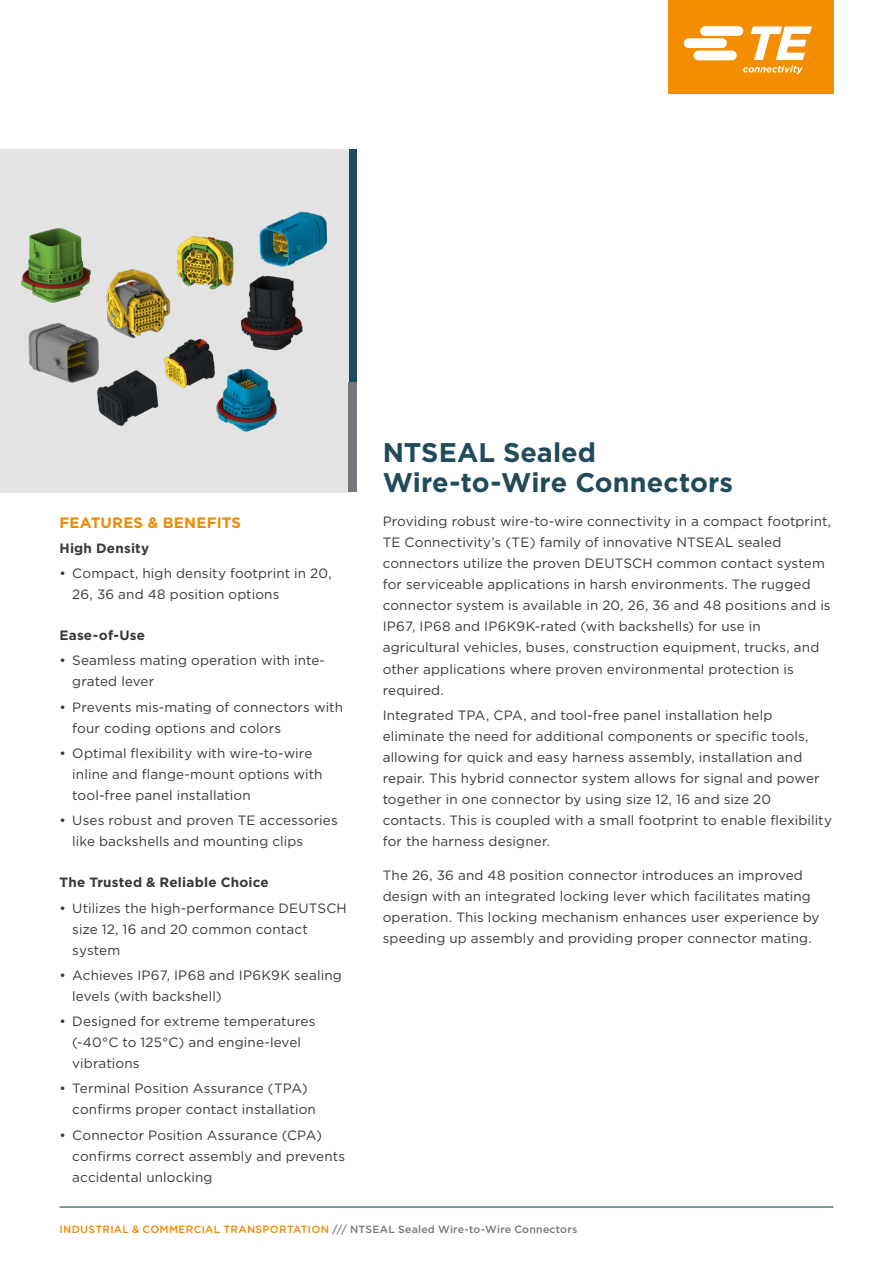
<style>
.page{position:relative;width:893px;height:1263px;background:#fff}
.page>*{position:absolute;margin:0;border:0;box-sizing:border-box;transform-origin:0 0}
.t1{font:700 27px/30px "Gotham";color:#214b5a}
.t2{font:700 15px "Gotham";letter-spacing:.015em;color:#ef8a00}
.t3{font:13.5px/21px "Gotham";letter-spacing:.01em;color:#353a36}
.t4{font:700 13.5px "Gotham";letter-spacing:.015em;color:#353a36}
.t5{font:500 10.5px "Gotham";letter-spacing:.025em;color:#74777b}
.s1{color:#ef8a00}
</style>
<div class="page">
<div style="left:668px;top:0;width:165px;height:94px;background:#f28e00"></div>
<svg style="left:684px;top:26px;width:128px;height:48px"></svg>
<div style="left:349px;top:149px;width:8px;height:234px;background:#214b5a"></div>
<hr style="left:60px;top:1206px;width:773px;height:1px;background:#214b5a">
<div style="left:0;top:149px;width:349px;height:343px;background:#e3e4e3"></div>
<div style="left:349px;top:383px;width:8px;height:109px;background:#74777b"></div>
<img style="left:21px;top:211px;width:307px;height:221px">
<p class="t2" style="left:60px;top:512px;width:183px">FEATURES &amp; BENEFITS</p>
<p class="t4" style="left:60px;top:539px;width:91px">High Density</p>
<p class="t3" style="left:72px;top:563px;width:261px;text-indent:-13px">• Compact, high density footprint in 20,<br>26, 36 and 48 position options</p>
<p class="t4" style="left:60px;top:626px;width:87px">Ease-of-Use</p>
<p class="t3" style="left:72px;top:650px;width:254px;text-indent:-13px">• Seamless mating operation with inte&shy;grated lever</p>
<p class="t3" style="left:72px;top:696px;width:272px;text-indent:-13px">• Prevents mis-mating of connectors with four coding options and colors</p>
<p class="t3" style="left:72px;top:742px;width:252px;text-indent:-13px">• Optimal flexibility with wire-to-wire inline and flange-mount options with tool-free panel installation</p>
<p class="t3" style="left:72px;top:810px;width:267px;text-indent:-13px">• Uses robust and proven TE accessories like backshells and mounting clips</p>
<p class="t4" style="left:60px;top:873px;width:211px">The Trusted &amp; Reliable Choice</p>
<p class="t3" style="left:72px;top:897px;width:276px;text-indent:-13px">• Utilizes the high-performance DEUTSCH size 12, 16 and 20 common contact system</p>
<p class="t3" style="left:72px;top:964px;width:271px;text-indent:-13px">• Achieves IP67, IP68 and IP6K9K sealing levels (with backshell)</p>
<p class="t3" style="left:72px;top:1010px;width:245px;text-indent:-13px">• Designed for extreme temperatures (-40°C to 125°C) and engine-level vibrations</p>
<p class="t3" style="left:72px;top:1078px;width:245px;text-indent:-13px">• Terminal Position Assurance (TPA) confirms proper contact installation</p>
<p class="t3" style="left:72px;top:1124px;width:274px;text-indent:-13px">• Connector Position Assurance (CPA) confirms correct assembly and prevents accidental unlocking</p>
<h1 class="t1" style="left:383px;top:437px;width:352px">NTSEAL Sealed<br>Wire-to-Wire Connectors</h1>
<p class="t3" style="left:383px;top:511px;width:450px">Providing robust wire-to-wire connectivity in a compact footprint, TE Connectivity’s (TE) family of innovative NTSEAL sealed connectors utilize the proven DEUTSCH common contact system for serviceable applications in harsh environments. The rugged connector system is available in 20, 26, 36 and 48 positions and is IP67, IP68 and IP6K9K-rated (with backshells) for use in agricultural vehicles, buses, construction equipment, trucks, and other applications where proven environmental protection is required.</p>
<p class="t3" style="left:383px;top:704px;width:451px">Integrated TPA, CPA, and tool-free panel installation help eliminate the need for additional components or specific tools, allowing for quick and easy harness assembly, installation and repair. This hybrid connector system allows for signal and power together in one connector by using size 12, 16 and size 20 contacts. This is coupled with a small footprint to enable flexibility for the harness designer.</p>
<p class="t3" style="left:383px;top:864px;width:438px">The 26, 36 and 48 position connector introduces an improved design with an integrated locking lever which facilitates mating operation. This locking mechanism enhances user experience by speeding up assembly and providing proper connector mating.</p>
<p class="t5" style="left:60px;top:1222px;width:519px"><span class="s1">INDUSTRIAL &amp; COMMERCIAL TRANSPORTATION</span> /// NTSEAL Sealed Wire-to-Wire Connectors</p>
</div>
